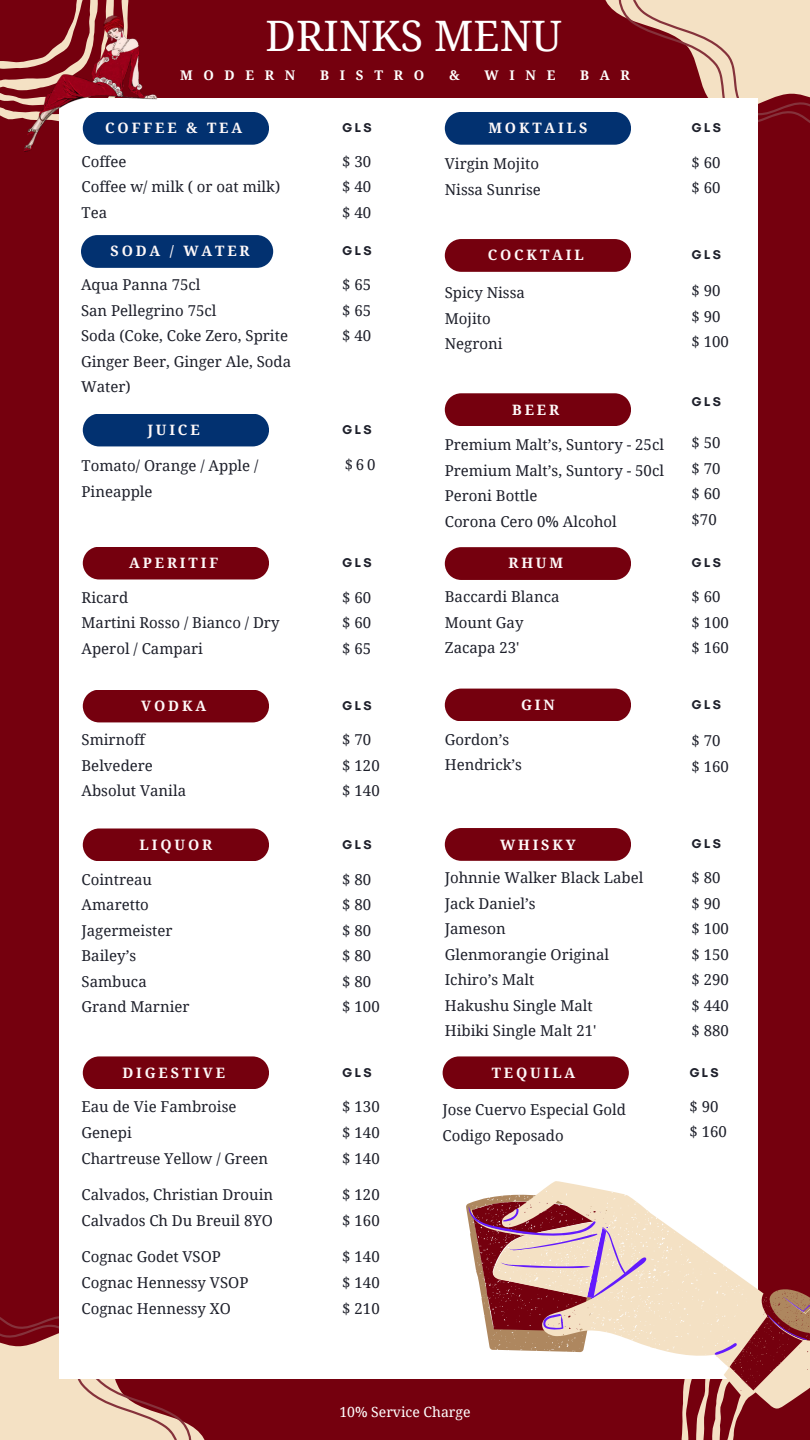
<style>
.page{position:relative;width:810px;height:1440px;background:#75000e}
.page>*{position:absolute;margin:0;border:0;box-sizing:border-box;transform-origin:0 0}
.t1{font:42px "Noto Serif";color:#fff}
.t2{font:15px/25.5px "Noto Serif";color:#1d1f2a}
.t3{font:700 14.3px "Noto Serif";letter-spacing:.2em;color:#fff9f9}
.t4{font:14px "Noto Serif";color:#fff}
.t5{font:700 13.3px "Noto Serif";letter-spacing:.8em;color:#fff}
.t6{font:700 13px "Glacial Indifference";letter-spacing:.18em;color:#1d1f2a}
</style>
<div class="page">
<svg style="left:0;top:1316px;width:205px;height:124px"></svg>
<div style="left:59px;top:99px;width:699px;height:1280px;background:#fff"></div>
<svg style="left:443px;top:1056px;width:186px;height:33px;background:#7b0c19"></svg>
<svg style="left:83px;top:1056px;width:186px;height:33px;background:#7b0c19"></svg>
<svg style="left:83px;top:547px;width:186px;height:33px;background:#7b0c1a"></svg>
<svg style="left:83px;top:828px;width:186px;height:33px;background:#7b0c1a"></svg>
<svg style="left:445px;top:828px;width:186px;height:33px;background:#7a0a18"></svg>
<div style="left:83px;top:414px;width:186px;height:32px;background:#023170"></div>
<svg style="left:445px;top:0;width:365px;height:145px"></svg>
<svg style="left:0;top:0;width:269px;height:145px"></svg>
<svg style="left:81px;top:235px;width:192px;height:33px;background:#0c3975"></svg>
<div style="left:83px;top:690px;width:186px;height:32px;background:#75000e"></div>
<div style="left:445px;top:689px;width:186px;height:32px;background:#75000e"></div>
<svg style="left:445px;top:547px;width:186px;height:33px;background:#7a0a18"></svg>
<svg style="left:445px;top:239px;width:186px;height:33px;background:#7a0a18"></svg>
<svg style="left:445px;top:393px;width:186px;height:33px;background:#7b0b18"></svg>
<svg style="left:466px;top:1195px;width:35px;height:30px"></svg>
<svg style="left:501px;top:1181px;width:141px;height:25px;fill:#f4e1c4"></svg>
<svg style="left:682px;top:1358px;width:128px;height:82px"></svg>
<svg style="left:682px;top:1358px;width:71px;height:42px"></svg>
<svg style="left:689px;top:1355px;width:121px;height:3px"></svg>
<svg style="left:469px;top:1206px;width:341px;height:149px;fill:#f4e1c4"></svg>
<p class="t1" style="left:266px;top:6px;width:298px">DRINKS MENU</p>
<p class="t5" style="left:180px;top:66px;width:117px">MODERN</p>
<p class="t5" style="left:320px;top:66px;width:106px">BISTRO</p>
<p class="t5" style="left:449px;top:66px;width:12px">&amp;</p>
<p class="t5" style="left:485px;top:66px;width:72px">WINE</p>
<p class="t5" style="left:580px;top:66px;width:51px">BAR</p>
<h4 class="t3" style="left:105px;top:118px;width:139px">COFFEE &amp; TEA</h4>
<h2 class="t6" style="left:342px;top:120px;width:31px">GLS</h2>
<p class="t2" style="left:82px;top:148px;width:200px">Coffee<br>Coffee w/ milk ( or oat milk)<br>Tea</p>
<h4 class="t2" style="left:342px;top:148px;width:31px;text-align:justify">$ 30 $ 40 $ 40</h4>
<p class="t3" style="left:110px;top:241px;width:141px">SODA / WATER</p>
<h2 class="t6" style="left:342px;top:243px;width:31px">GLS</h2>
<h4 class="t2" style="left:81px;top:272px;width:212px">Aqua Panna 75cl<br>San Pellegrino 75cl<br>Soda (Coke, Coke Zero, Sprite<br>Ginger Beer, Ginger Ale, Soda<br>Water)</h4>
<h4 class="t2" style="left:342px;top:272px;width:31px;text-align:justify">$ 65 $ 65 $ 40</h4>
<p class="t3" style="left:148px;top:420px;width:54px">JUICE</p>
<h4 class="t6" style="left:342px;top:421px;width:31px">GLS</h4>
<h4 class="t2" style="left:82px;top:453px;width:178px">Tomato/ Orange / Apple /</h4>
<h4 class="t2" style="left:345px;top:451px;width:32px">$60</h4>
<h4 class="t2" style="left:82px;top:478px;width:73px">Pineapple</h4>
<h4 class="t3" style="left:129px;top:553px;width:91px">APERITIF</h4>
<p class="t6" style="left:342px;top:555px;width:31px">GLS</p>
<h3 class="t2" style="left:82px;top:584px;width:199px">Ricard<br>Martini Rosso / Bianco / Dry<br>Aperol / Campari</h3>
<h2 class="t2" style="left:342px;top:584px;width:31px;text-align:justify">$ 60 $ 60 $ 65</h2>
<p class="t3" style="left:488px;top:118px;width:101px">MOKTAILS</p>
<h2 class="t6" style="left:692px;top:120px;width:31px">GLS</h2>
<h4 class="t2" style="left:445px;top:151px;width:98px">Virgin Mojito<br>Nissa Sunrise</h4>
<h2 class="t2" style="left:692px;top:149px;width:31px">$ 60 $ 60</h2>
<h1 class="t3" style="left:488px;top:245px;width:98px">COCKTAIL</h1>
<p class="t6" style="left:692px;top:247px;width:31px">GLS</p>
<h4 class="t2" style="left:445px;top:280px;width:82px">Spicy Nissa<br>Mojito<br>Negroni</h4>
<h4 class="t2" style="left:692px;top:278px;width:39px">$ 90 $ 90 $ 100</h4>
<p class="t3" style="left:512px;top:399px;width:49px">BEER</p>
<h4 class="t6" style="left:692px;top:394px;width:31px">GLS</h4>
<h4 class="t2" style="left:445px;top:432px;width:221px">Premium Malt’s, Suntory - 25cl<br>Premium Malt’s, Suntory - 50cl<br>Peroni Bottle<br>Corona Cero 0% Alcohol</h4>
<h4 class="t2" style="left:692px;top:430px;width:31px;text-align:justify">$ 50 $ 70 $ 60 $70</h4>
<p class="t3" style="left:508px;top:553px;width:56px">RHUM</p>
<p class="t6" style="left:692px;top:555px;width:31px">GLS</p>
<h4 class="t2" style="left:445px;top:584px;width:116px">Baccardi Blanca<br>Mount Gay<br>Zacapa 23'</h4>
<p class="t2" style="left:692px;top:584px;width:39px">$ 60 $ 100 $ 160</p>
<p class="t3" style="left:521px;top:695px;width:35px">GIN</p>
<h2 class="t6" style="left:692px;top:696px;width:31px">GLS</h2>
<p class="t3" style="left:141px;top:696px;width:66px">VODKA</p>
<h4 class="t6" style="left:342px;top:697px;width:31px">GLS</h4>
<h4 class="t2" style="left:82px;top:727px;width:106px">Smirnoff<br>Belvedere<br>Absolut Vanila</h4>
<h4 class="t2" style="left:342px;top:727px;width:39px">$ 70 $ 120 $ 140</h4>
<h4 class="t2" style="left:445px;top:726px;width:79px">Gordon’s<br>Hendrick’s</h4>
<h2 class="t2" style="left:692px;top:728px;width:39px">$ 70 $ 160</h2>
<p class="t3" style="left:500px;top:834px;width:77px">WHISKY</p>
<h2 class="t6" style="left:692px;top:836px;width:31px">GLS</h2>
<h4 class="t3" style="left:140px;top:835px;width:74px">LIQUOR</h4>
<h2 class="t6" style="left:342px;top:836px;width:31px">GLS</h2>
<h4 class="t2" style="left:82px;top:866px;width:110px">Cointreau<br>Amaretto<br>Jagermeister<br>Bailey’s<br>Sambuca<br>Grand Marnier</h4>
<p class="t2" style="left:342px;top:866px;width:39px">$ 80 $ 80 $ 80 $ 80 $ 80 $ 100</p>
<h4 class="t2" style="left:445px;top:865px;width:200px">Johnnie Walker Black Label<br>Jack Daniel’s<br>Jameson<br>Glenmorangie Original<br>Ichiro’s Malt<br>Hakushu Single Malt<br>Hibiki Single Malt 21'</h4>
<h2 class="t2" style="left:692px;top:865px;width:39px">$ 80 $ 90 $ 100 $ 150 $ 290 $ 440 $ 880</h2>
<h2 class="t3" style="left:122px;top:1062px;width:104px">DIGESTIVE</h2>
<h4 class="t6" style="left:342px;top:1064px;width:31px">GLS</h4>
<h2 class="t3" style="left:492px;top:1063px;width:85px">TEQUILA</h2>
<h4 class="t6" style="left:689px;top:1064px;width:31px">GLS</h4>
<h2 class="t2" style="left:82px;top:1093px;width:188px;line-height:26px">Eau de Vie Fambroise<br>Genepi<br>Chartreuse Yellow / Green</h2>
<p class="t2" style="left:82px;top:1181px;width:193px;line-height:26px">Calvados, Christian Drouin<br>Calvados Ch Du Breuil 8YO</p>
<h4 class="t2" style="left:82px;top:1243px;width:168px;line-height:26px">Cognac Godet VSOP<br>Cognac Hennessy VSOP<br>Cognac Hennessy XO</h4>
<h4 class="t2" style="left:342px;top:1093px;width:39px;line-height:26px;text-align:justify">$ 130 $ 140 $ 140</h4>
<h4 class="t2" style="left:342px;top:1181px;width:39px;line-height:26px">$ 120 $ 160</h4>
<h4 class="t2" style="left:342px;top:1243px;width:39px;line-height:26px;text-align:justify">$ 140 $ 140 $ 210</h4>
<h2 class="t2" style="left:443px;top:1097px;width:185px">Jose Cuervo Especial Gold<br>Codigo Reposado</h2>
<p class="t2" style="left:689px;top:1093px;width:39px">$ 90 $ 160</p>
<h4 class="t4" style="left:339px;top:1402px;width:133px">10% Service Charge</h4>
</div>
